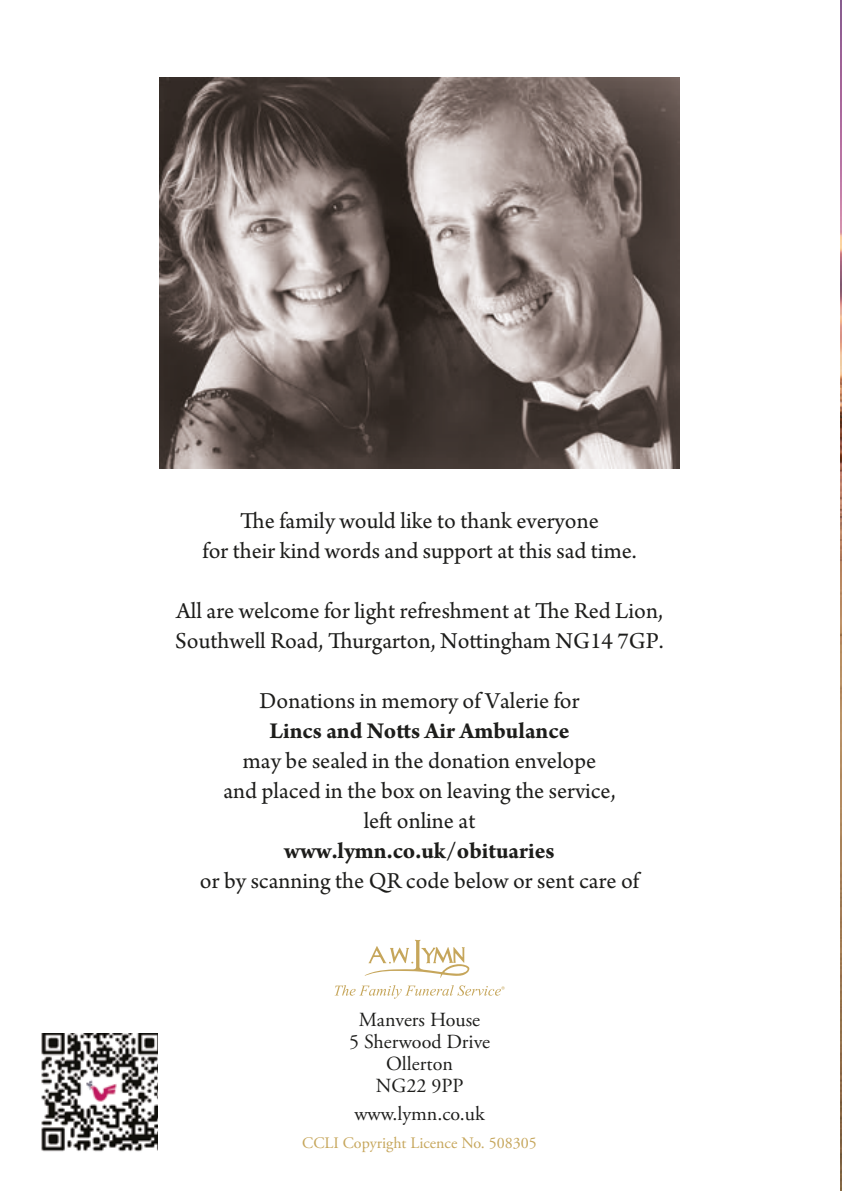
<style>
.page{position:relative;width:842px;height:1191px;background:#fff}
.page>*{position:absolute;margin:0;border:0;box-sizing:border-box;transform-origin:0 0}
.t1{font:24px/30px "Arno Pro";color:#1d1d1b;text-align:center}
.t2{font:700 24px "Arno Pro";color:#1d1d1b}
.t3{font:20px/22px "Adobe Garamond Pro";color:#1d1d1b;text-align:center}
.t4{font:16px "Adobe Garamond Pro";color:#c6a65b}
</style>
<div class="page">
<img style="left:841px;top:0;width:1px;height:1191px">
<img style="left:159px;top:78px;width:521px;height:390px">
<svg style="left:334px;top:939px;width:171px;height:59px"></svg>
<img style="left:41px;top:1033px;width:117px;height:119px">
<p class="t1" style="left:202px;top:507px;width:436px">The family would like to thank everyone<br>for their kind words and support at this sad time.</p>
<p class="t1" style="left:175px;top:597px;width:490px;text-align:left">All are welcome for light refreshment at The Red Lion,<br>Southwell Road, Thurgarton, Nottingham NG14 7GP.</p>
<p class="t1" style="left:260px;top:687px;width:321px">Donations in memory of Valerie for</p>
<p class="t2" style="left:270px;top:717px;width:301px">Lincs and Notts Air Ambulance</p>
<p class="t1" style="left:224px;top:747px;width:393px">may be sealed in the donation envelope and placed in the box on leaving the service, left online at</p>
<p class="t2" style="left:284px;top:837px;width:272px">www.lymn.co.uk/obituaries</p>
<p class="t1" style="left:200px;top:867px;width:441px">or by scanning the QR code below or sent care of</p>
<p class="t3" style="left:349px;top:1009px;width:143px">Manvers House<br>5 Sherwood Drive<br>Ollerton<br>NG22 9PP</p>
<p class="t3" style="left:354px;top:1103px;width:132px">www.lymn.co.uk</p>
<p class="t4" style="left:302px;top:1133px;width:236px">CCLI Copyright Licence No. 508305</p>
</div>
